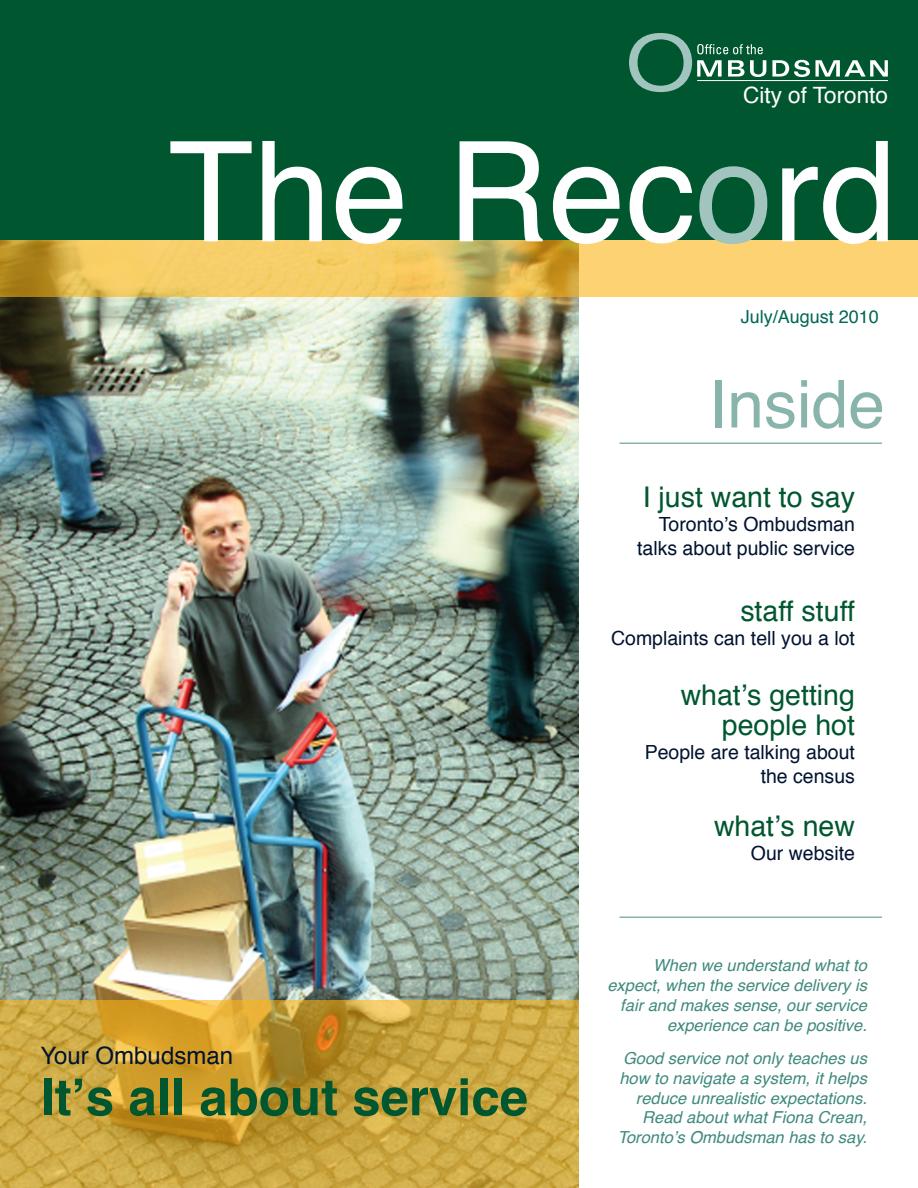
<style>
.page{position:relative;width:918px;height:1188px;background:#fff}
.page>*{position:absolute;margin:0;border:0;box-sizing:border-box;transform-origin:0 0}
.t1{font:139.5px "Helvetica";color:#fff}
.t2{font:66px "Helvetica";color:#89b4ac}
.t3{font:700 51px "Helvetica";color:#00572f}
.t4{font:28.5px/30px "Helvetica";color:#00572f;text-align:right}
.t5{font:24px "Helvetica";color:#001330}
.t6{font:22.5px "Helvetica";color:#fff}
.t7{font:19.5px/24px "Helvetica";color:#001330;text-align:right}
.t8{font:18px "Helvetica";color:#006756}
.t9{font:italic 16.5px/19.8px "Helvetica";color:#3f8a7d;text-align:right}
.s1{color:#a2c4be}
</style>
<div class="page">
<img style="left:0;top:296px;width:579px;height:704px">
<svg style="left:0;top:1000px;width:579px;height:188px"></svg>
<svg style="left:0;top:240px;width:918px;height:56px"></svg>
<div style="left:0;top:0;width:918px;height:240px;background:#00572f"></div>
<svg style="left:629px;top:33px;width:259px;height:59px"></svg>
<hr style="left:620px;top:916px;width:262px;height:2px;background:#89b4ac">
<hr style="left:620px;top:442px;width:262px;height:2px;background:#89b4ac">
<h3 class="t6" style="left:743px;top:78px;width:146px">City of Toronto</h3>
<h1 class="t1" style="left:168px;top:85px;width:730px">The Rec<span class="s1">o</span>rd</h1>
<p class="t8" style="left:741px;top:303px;width:140px">July/August 2010</p>
<h2 class="t2" style="left:709px;top:353px;width:178px">Inside</h2>
<h3 class="t4" style="left:643px;top:483px;width:214px">I just want to say</h3>
<p class="t7" style="left:637px;top:512px;width:219px">Toronto’s Ombudsman talks about public service</p>
<h3 class="t5" style="left:40px;top:1037px;width:194px">Your Ombudsman</h3>
<h3 class="t3" style="left:40px;top:1056px;width:489px">It’s all about service</h3>
<h3 class="t4" style="left:740px;top:597px;width:116px">staff stuff</h3>
<p class="t7" style="left:611px;top:626px;width:245px">Complaints can tell you a lot</p>
<h3 class="t4" style="left:681px;top:681px;width:176px">what’s getting people hot</h3>
<p class="t7" style="left:645px;top:740px;width:212px">People are talking about the census</p>
<h3 class="t4" style="left:714px;top:812px;width:142px">what’s new</h3>
<p class="t7" style="left:751px;top:842px;width:106px">Our website</p>
<p class="t9" style="left:607px;top:956px;width:261px">When we understand what to expect, when the service delivery is fair and makes sense, our service experience can be positive.</p>
<p class="t9" style="left:618px;top:1049px;width:251px">Good service not only teaches us how to navigate a system, it helps reduce unrealistic expectations.<br>Read about what Fiona Crean,<br>Toronto’s Ombudsman has to say.</p>
</div>
